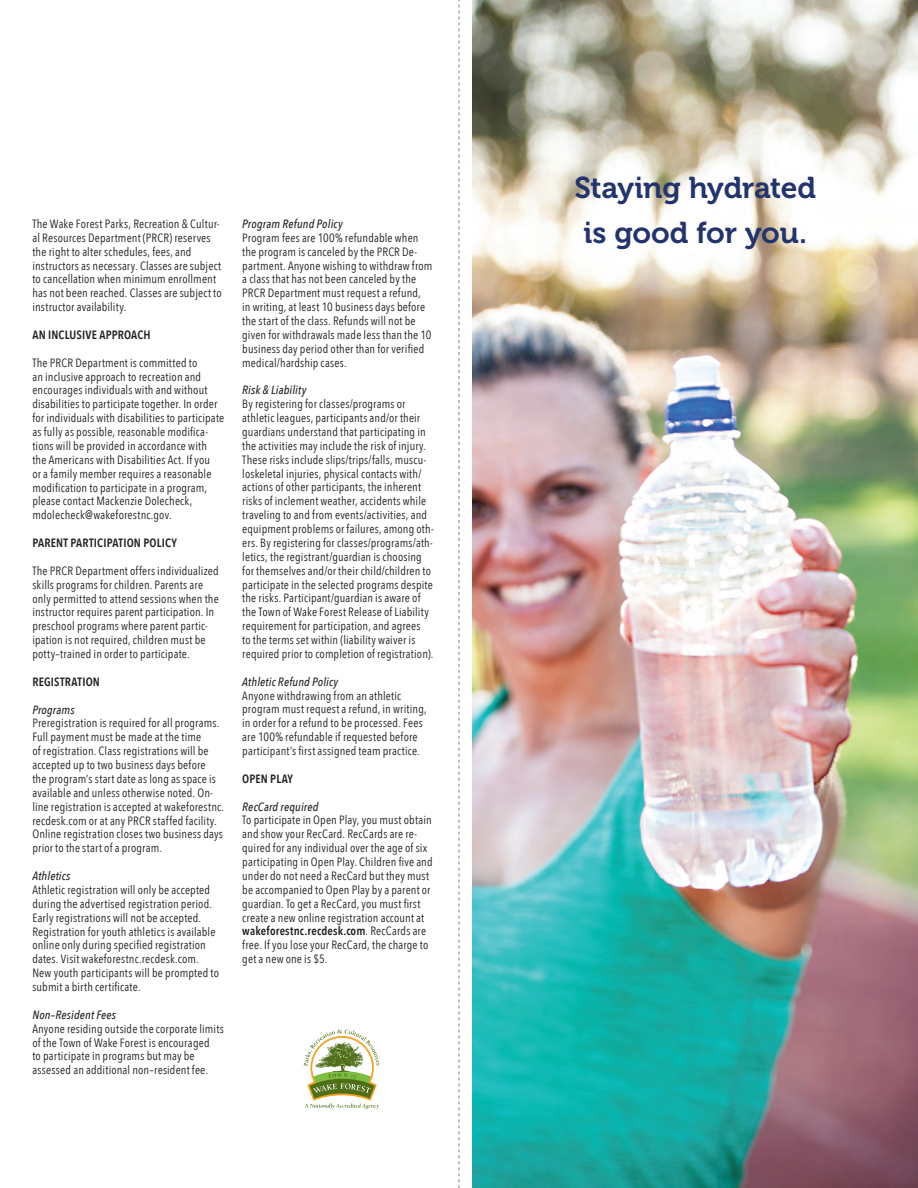
<style>
.page{position:relative;width:918px;height:1188px;background:#fff}
.page>*{position:absolute;margin:0;border:0;box-sizing:border-box;transform-origin:0 0}
.t1{font:30px/45px "Museo 700";letter-spacing:-.01em;color:#23336d}
.t2{font:12px/13.8px "Avenir Next Condensed";letter-spacing:.015em;color:#231f20}
.t3{font:italic 500 12px "Avenir Next Condensed";letter-spacing:.015em;color:#231f20}
.t4{font:600 12px "Avenir Next Condensed";letter-spacing:.015em;color:#231f20}
.s1{font-weight:600}
</style>
<div class="page">
<svg style="left:458px;top:0;width:2px;height:1188px"></svg>
<img style="left:472px;top:0;width:446px;height:1188px">
<svg style="left:304px;top:1029px;width:75px;height:80px"></svg>
<p class="t2" style="left:32px;top:216px;width:191px">The Wake Forest Parks, Recreation &amp; Cultur&shy;al Resources Department (PRCR) reserves the right to alter schedules, fees, and instructors as necessary. Classes are subject to cancellation when minimum enrollment has not been reached. Classes are subject to instructor availability.</p>
<p class="t4" style="left:32px;top:324px;width:120px">AN INCLUSIVE APPROACH</p>
<p class="t2" style="left:32px;top:355px;width:193px">The PRCR Department is committed to<br>an inclusive approach to recreation and encourages individuals with and without disabilities to participate together. In order for individuals with disabilities to participate as fully as possible, reasonable modifica&shy;tions will be provided in accordance with<br>the Americans with Disabilities Act. If you<br>or a family member requires a reasonable modification to participate in a program, please contact Mackenzie Dolecheck, mdolecheck@wakeforestnc.gov.</p>
<p class="t4" style="left:32px;top:533px;width:146px">PARENT PARTICIPATION POLICY</p>
<p class="t2" style="left:32px;top:563px;width:188px">The PRCR Department offers individualized skills programs for children. Parents are only permitted to attend sessions when the instructor requires parent participation. In preschool programs where parent partic&shy;ipation is not required, children must be potty–trained in order to participate.</p>
<p class="t4" style="left:32px;top:671px;width:69px">REGISTRATION</p>
<p class="t3" style="left:32px;top:702px;width:44px">Programs</p>
<p class="t2" style="left:32px;top:716px;width:193px">Preregistration is required for all programs.<br>Full payment must be made at the time<br>of registration. Class registrations will be accepted up to two business days before<br>the program’s start date as long as space is available and unless otherwise noted. On&shy;line registration is accepted at wakeforestnc. recdesk.com or at any PRCR staffed facility.<br>Online registration closes two business days prior to the start of a program.</p>
<p class="t3" style="left:32px;top:869px;width:40px">Athletics</p>
<p class="t2" style="left:32px;top:882px;width:188px">Athletic registration will only be accepted during the advertised registration period.<br>Early registrations will not be accepted.<br>Registration for youth athletics is available online only during specified registration dates. Visit wakeforestnc.recdesk.com.<br>New youth participants will be prompted to submit a birth certificate.</p>
<p class="t3" style="left:32px;top:1007px;width:85px">Non–Resident Fees</p>
<p class="t2" style="left:32px;top:1021px;width:193px">Anyone residing outside the corporate limits of the Town of Wake Forest is encouraged<br>to participate in programs but may be assessed an additional non–resident fee.</p>
<p class="t3" style="left:242px;top:216px;width:102px">Program Refund Policy</p>
<p class="t2" style="left:242px;top:230px;width:192px">Program fees are 100% refundable when the program is canceled by the PRCR De&shy;partment. Anyone wishing to withdraw from a class that has not been canceled by the PRCR Department must request a refund,<br>in writing, at least 10 business days before the start of the class. Refunds will not be given for withdrawals made less than the 10 business day period other than for verified medical/hardship cases.</p>
<p class="t3" style="left:242px;top:383px;width:66px">Risk &amp; Liability</p>
<p class="t2" style="left:242px;top:397px;width:193px">By registering for classes/programs or athletic leagues, participants and/or their guardians understand that participating in the activities may include the risk of injury.<br>These risks include slips/trips/falls, muscu&shy;loskeletal injuries, physical contacts with/ actions of other participants, the inherent risks of inclement weather, accidents while traveling to and from events/activities, and equipment problems or failures, among oth&shy;ers. By registering for classes/programs/ath&shy;letics, the registrant/guardian is choosing for themselves and/or their child/children to participate in the selected programs despite the risks. Participant/guardian is aware of the Town of Wake Forest Release of Liability requirement for participation, and agrees<br>to the terms set within (liability waiver is required prior to completion of registration).</p>
<p class="t3" style="left:242px;top:674px;width:97px">Athletic Refund Policy</p>
<p class="t2" style="left:242px;top:688px;width:186px">Anyone withdrawing from an athletic program must request a refund, in writing, in order for a refund to be processed. Fees are 100% refundable if requested before participant’s first assigned team practice.</p>
<p class="t4" style="left:242px;top:768px;width:52px">OPEN PLAY</p>
<p class="t3" style="left:242px;top:799px;width:78px">RecCard required</p>
<p class="t2" style="left:242px;top:813px;width:192px">To participate in Open Play, you must obtain and show your RecCard. RecCards are re&shy;quired for any individual over the age of six participating in Open Play. Children five and under do not need a RecCard but they must be accompanied to Open Play by a parent or guardian. To get a RecCard, you must first create a new online registration account at <span class="s1">wakeforestnc.recdesk.com</span>. RecCards are free. If you lose your RecCard, the charge to get a new one is $5.</p>
<h1 class="t1" style="left:574px;top:166px;width:243px">Staying hydrated is good for you.</h1>
</div>
